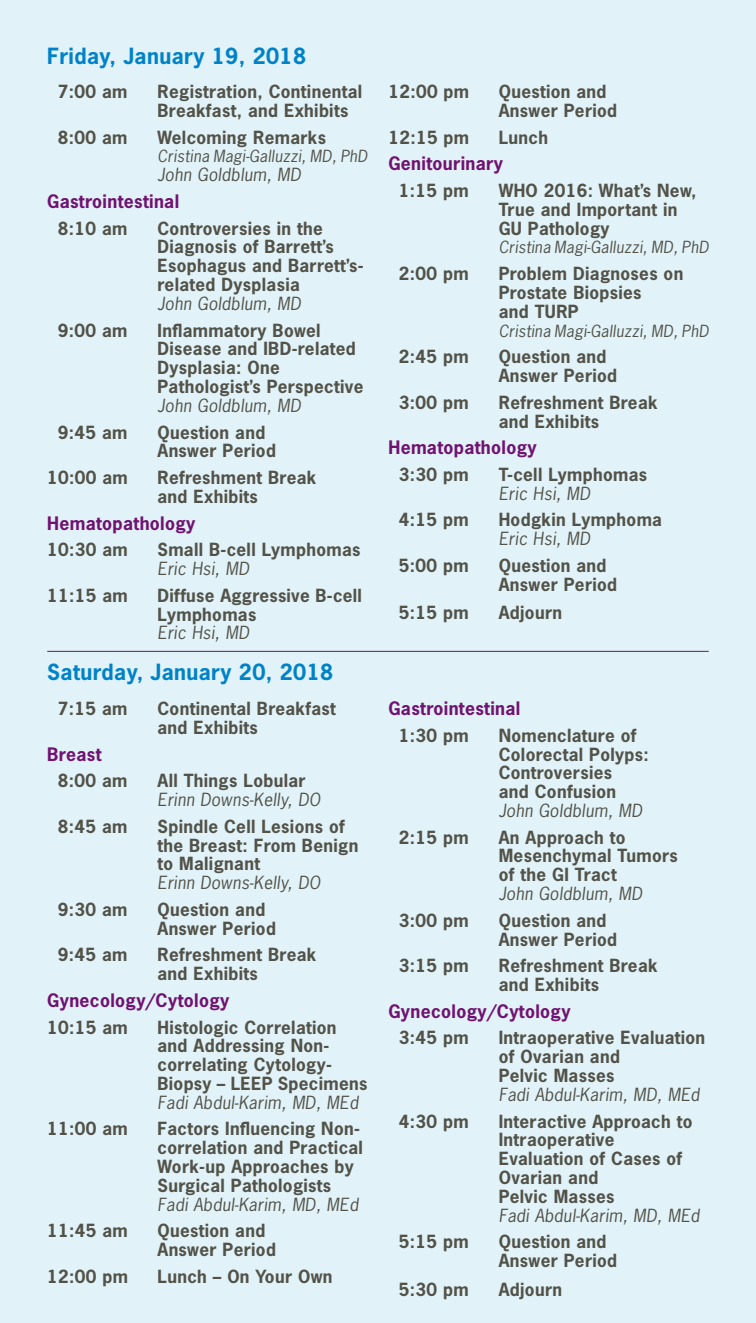
<style>
.page{position:relative;width:756px;height:1323px;background:#e1f3f8}
.page>*{position:absolute;margin:0;border:0;box-sizing:border-box;transform-origin:0 0}
.Header-main{font:700 21px "News Gothic Std";letter-spacing:.02em;color:#0082c8}
.agenda-sessions{font:700 17.5px "News Gothic Std";letter-spacing:.02em;color:#711271}
.agenda-main{font:700 17.15px/18.9px "News Gothic Std";letter-spacing:.02em;color:#535249}
.agenda-speakers{font:italic 17.15px "News Gothic Std";letter-spacing:.02em;color:#535249}
.agenda-speakers-2{font:italic 15.75px "News Gothic Std";letter-spacing:.02em;color:#535249}
</style>
<div class="page">
<hr style="left:47px;top:651px;width:662px;height:1px;background:#711271">
<p class="Header-main" style="left:47px;top:42px;width:260px">Friday, January 19, 2018</p>
<p class="agenda-main" style="left:58px;top:82px;width:71px">7:00 am</p>
<p class="agenda-main" style="left:158px;top:82px;width:206px">Registration, Continental<br>Breakfast, and Exhibits</p>
<p class="agenda-main" style="left:58px;top:127px;width:71px">8:00 am</p>
<p class="agenda-main" style="left:158px;top:127px;width:170px">Welcoming Remarks</p>
<p class="agenda-speakers-2" style="left:158px;top:146px;width:212px">Cristina Magi-Galluzzi, MD, PhD</p>
<p class="agenda-speakers" style="left:158px;top:164px;width:145px">John Goldblum, MD</p>
<p class="agenda-sessions" style="left:47px;top:190px;width:133px">Gastrointestinal</p>
<p class="agenda-main" style="left:58px;top:218px;width:71px">8:10 am</p>
<p class="agenda-main" style="left:158px;top:218px;width:208px">Controversies in the<br>Diagnosis of Barrett’s<br>Esophagus and Barrett’s&shy;related Dysplasia</p>
<p class="agenda-speakers" style="left:158px;top:292px;width:145px">John Goldblum, MD</p>
<p class="agenda-main" style="left:58px;top:320px;width:71px">9:00 am</p>
<p class="agenda-main" style="left:158px;top:320px;width:207px">Inflammatory Bowel<br>Disease and IBD-related<br>Dysplasia: One<br>Pathologist’s Perspective</p>
<p class="agenda-speakers" style="left:158px;top:394px;width:145px">John Goldblum, MD</p>
<p class="agenda-main" style="left:58px;top:422px;width:71px">9:45 am</p>
<p class="agenda-main" style="left:158px;top:422px;width:120px">Question and<br>Answer Period</p>
<p class="agenda-main" style="left:47px;top:468px;width:82px">10:00 am</p>
<p class="agenda-main" style="left:158px;top:468px;width:160px">Refreshment Break and Exhibits</p>
<p class="agenda-sessions" style="left:47px;top:511px;width:150px">Hematopathology</p>
<p class="agenda-main" style="left:47px;top:540px;width:82px">10:30 am</p>
<p class="agenda-main" style="left:158px;top:540px;width:205px">Small B-cell Lymphomas</p>
<p class="agenda-speakers" style="left:158px;top:558px;width:93px">Eric Hsi, MD</p>
<p class="agenda-main" style="left:47px;top:585px;width:82px">11:15 am</p>
<p class="agenda-main" style="left:158px;top:585px;width:206px">Diffuse Aggressive B-cell<br>Lymphomas</p>
<p class="agenda-speakers" style="left:158px;top:622px;width:93px">Eric Hsi, MD</p>
<p class="Header-main" style="left:47px;top:659px;width:288px">Saturday, January 20, 2018</p>
<p class="agenda-main" style="left:58px;top:699px;width:71px">7:15 am</p>
<p class="agenda-main" style="left:158px;top:699px;width:180px">Continental Breakfast and Exhibits</p>
<p class="agenda-sessions" style="left:47px;top:742px;width:56px">Breast</p>
<p class="agenda-main" style="left:58px;top:771px;width:71px">8:00 am</p>
<p class="agenda-main" style="left:158px;top:771px;width:150px">All Things Lobular</p>
<p class="agenda-speakers" style="left:158px;top:789px;width:164px">Erinn Downs-Kelly, DO</p>
<p class="agenda-main" style="left:58px;top:816px;width:71px">8:45 am</p>
<p class="agenda-main" style="left:158px;top:816px;width:202px">Spindle Cell Lesions of the Breast: From Benign to Malignant</p>
<p class="agenda-speakers" style="left:158px;top:872px;width:164px">Erinn Downs-Kelly, DO</p>
<p class="agenda-main" style="left:58px;top:900px;width:71px">9:30 am</p>
<p class="agenda-main" style="left:158px;top:900px;width:120px">Question and<br>Answer Period</p>
<p class="agenda-main" style="left:58px;top:945px;width:71px">9:45 am</p>
<p class="agenda-main" style="left:158px;top:945px;width:160px">Refreshment Break and Exhibits</p>
<p class="agenda-sessions" style="left:47px;top:989px;width:184px">Gynecology/Cytology</p>
<p class="agenda-main" style="left:47px;top:1017px;width:82px">10:15 am</p>
<p class="agenda-main" style="left:158px;top:1017px;width:211px">Histologic Correlation and Addressing Non&shy;correlating Cytology-<br>Biopsy – LEEP Specimens</p>
<p class="agenda-speakers" style="left:158px;top:1091px;width:202px">Fadi Abdul-Karim, MD, MEd</p>
<p class="agenda-main" style="left:47px;top:1119px;width:82px">11:00 am</p>
<p class="agenda-main" style="left:158px;top:1119px;width:207px">Factors Influencing Non&shy;correlation and Practical<br>Work-up Approaches by<br>Surgical Pathologists</p>
<p class="agenda-speakers" style="left:158px;top:1193px;width:202px">Fadi Abdul-Karim, MD, MEd</p>
<p class="agenda-main" style="left:47px;top:1221px;width:82px">11:45 am</p>
<p class="agenda-main" style="left:158px;top:1221px;width:120px">Question and<br>Answer Period</p>
<p class="agenda-main" style="left:47px;top:1267px;width:82px">12:00 pm</p>
<p class="agenda-main" style="left:158px;top:1267px;width:177px">Lunch – On Your Own</p>
<p class="agenda-main" style="left:388px;top:82px;width:82px">12:00 pm</p>
<p class="agenda-main" style="left:499px;top:82px;width:120px">Question and<br>Answer Period</p>
<p class="agenda-main" style="left:388px;top:127px;width:82px">12:15 pm</p>
<p class="agenda-main" style="left:499px;top:127px;width:51px">Lunch</p>
<p class="agenda-sessions" style="left:388px;top:152px;width:116px">Genitourinary</p>
<p class="agenda-main" style="left:399px;top:181px;width:71px">1:15 pm</p>
<p class="agenda-main" style="left:499px;top:181px;width:199px">WHO 2016: What’s New,<br>True and Important in<br>GU Pathology</p>
<p class="agenda-speakers-2" style="left:499px;top:237px;width:212px">Cristina Magi-Galluzzi, MD, PhD</p>
<p class="agenda-main" style="left:399px;top:264px;width:71px">2:00 pm</p>
<p class="agenda-main" style="left:499px;top:264px;width:186px">Problem Diagnoses on<br>Prostate Biopsies<br>and TURP</p>
<p class="agenda-speakers-2" style="left:499px;top:321px;width:212px">Cristina Magi-Galluzzi, MD, PhD</p>
<p class="agenda-main" style="left:399px;top:347px;width:71px">2:45 pm</p>
<p class="agenda-main" style="left:499px;top:347px;width:120px">Question and<br>Answer Period</p>
<p class="agenda-main" style="left:399px;top:393px;width:71px">3:00 pm</p>
<p class="agenda-main" style="left:499px;top:393px;width:160px">Refreshment Break and Exhibits</p>
<p class="agenda-sessions" style="left:388px;top:436px;width:150px">Hematopathology</p>
<p class="agenda-main" style="left:399px;top:465px;width:71px">3:30 pm</p>
<p class="agenda-main" style="left:499px;top:465px;width:150px">T-cell Lymphomas</p>
<p class="agenda-speakers" style="left:499px;top:482px;width:93px">Eric Hsi, MD</p>
<p class="agenda-main" style="left:399px;top:510px;width:71px">4:15 pm</p>
<p class="agenda-main" style="left:499px;top:510px;width:165px">Hodgkin Lymphoma</p>
<p class="agenda-speakers" style="left:499px;top:528px;width:93px">Eric Hsi, MD</p>
<p class="agenda-main" style="left:399px;top:556px;width:71px">5:00 pm</p>
<p class="agenda-main" style="left:499px;top:556px;width:120px">Question and<br>Answer Period</p>
<p class="agenda-main" style="left:399px;top:603px;width:71px">5:15 pm</p>
<p class="agenda-main" style="left:499px;top:603px;width:65px">Adjourn</p>
<p class="agenda-sessions" style="left:388px;top:697px;width:133px">Gastrointestinal</p>
<p class="agenda-main" style="left:399px;top:725px;width:71px">1:30 pm</p>
<p class="agenda-main" style="left:499px;top:725px;width:152px">Nomenclature of<br>Colorectal Polyps:<br>Controversies<br>and Confusion</p>
<p class="agenda-speakers" style="left:499px;top:799px;width:145px">John Goldblum, MD</p>
<p class="agenda-main" style="left:399px;top:827px;width:71px">2:15 pm</p>
<p class="agenda-main" style="left:499px;top:827px;width:181px">An Approach to<br>Mesenchymal Tumors of the GI Tract</p>
<p class="agenda-speakers" style="left:499px;top:883px;width:145px">John Goldblum, MD</p>
<p class="agenda-main" style="left:399px;top:911px;width:71px">3:00 pm</p>
<p class="agenda-main" style="left:499px;top:911px;width:120px">Question and<br>Answer Period</p>
<p class="agenda-main" style="left:399px;top:956px;width:71px">3:15 pm</p>
<p class="agenda-main" style="left:499px;top:956px;width:160px">Refreshment Break and Exhibits</p>
<p class="agenda-sessions" style="left:388px;top:1000px;width:184px">Gynecology/Cytology</p>
<p class="agenda-main" style="left:399px;top:1028px;width:71px">3:45 pm</p>
<p class="agenda-main" style="left:499px;top:1028px;width:208px">Intraoperative Evaluation of Ovarian and<br>Pelvic Masses</p>
<p class="agenda-speakers" style="left:499px;top:1083px;width:202px">Fadi Abdul-Karim, MD, MEd</p>
<p class="agenda-main" style="left:399px;top:1111px;width:71px">4:30 pm</p>
<p class="agenda-main" style="left:499px;top:1111px;width:195px">Interactive Approach to<br>Intraoperative<br>Evaluation of Cases of<br>Ovarian and<br>Pelvic Masses</p>
<p class="agenda-speakers" style="left:499px;top:1204px;width:202px">Fadi Abdul-Karim, MD, MEd</p>
<p class="agenda-main" style="left:399px;top:1232px;width:71px">5:15 pm</p>
<p class="agenda-main" style="left:499px;top:1232px;width:120px">Question and<br>Answer Period</p>
<p class="agenda-main" style="left:399px;top:1279px;width:71px">5:30 pm</p>
<p class="agenda-main" style="left:499px;top:1279px;width:65px">Adjourn</p>
</div>
